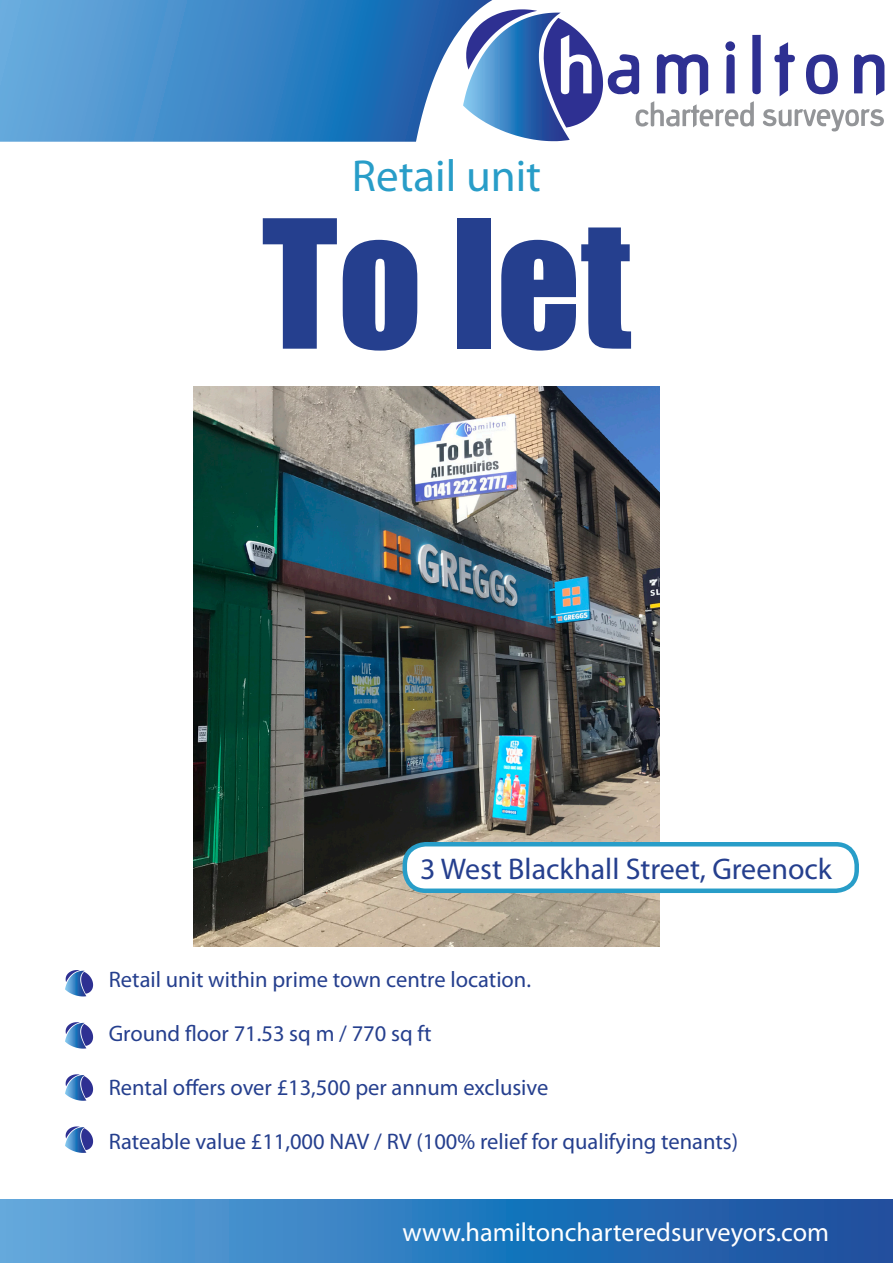
<style>
.page{position:relative;width:893px;height:1263px;background:#fff}
.page>*{position:absolute;margin:0;border:0;box-sizing:border-box;transform-origin:0 0}
.t1{font:165px "Impact";color:#253f8e}
.t2{font:45px "Myriad Pro";color:#289dc8}
.t3{font:30px "Myriad Pro";color:#253f8e}
.t4{font:26.25px "Myriad Pro";color:#fff}
.t5{font:22.5px "Myriad Pro";color:#253f8e}
</style>
<div class="page">
<svg style="left:0;top:1199px;width:893px;height:64px;background:#337abd"></svg>
<svg style="left:65px;top:970px;width:28px;height:26px"></svg>
<svg style="left:65px;top:1022px;width:28px;height:27px"></svg>
<svg style="left:65px;top:1126px;width:28px;height:27px"></svg>
<svg style="left:65px;top:1074px;width:28px;height:27px"></svg>
<svg style="left:0;top:0;width:492px;height:142px;background:#478ec9"></svg>
<svg style="left:463px;top:9px;width:421px;height:132px"></svg>
<img style="left:193px;top:387px;width:466px;height:559px">
<div style="left:405px;top:844px;width:452px;height:47px;background:#fff;border-radius:21px"></div>
<div style="left:403px;top:842px;width:456px;height:51px;border:4px solid #289dc8;border-radius:21px"></div>
<p class="t2" style="left:352px;top:148px;width:191px">Retail unit</p>
<p class="t1" style="left:262px;top:156px;width:371px">To let</p>
<p class="t3" style="left:420px;top:850px;width:413px">3 West Blackhall Street, Greenock</p>
<p class="t5" style="left:109px;top:966px;width:424px">Retail unit within prime town centre location.</p>
<p class="t5" style="left:109px;top:1020px;width:324px">Ground floor 71.53 sq m / 770 sq ft</p>
<p class="t5" style="left:109px;top:1074px;width:441px">Rental offers over £13,500 per annum exclusive</p>
<p class="t5" style="left:109px;top:1128px;width:631px">Rateable value £11,000 NAV / RV (100% relief for qualifying tenants)</p>
<p class="t4" style="left:403px;top:1216px;width:428px">www.hamiltoncharteredsurveyors.com</p>
</div>
